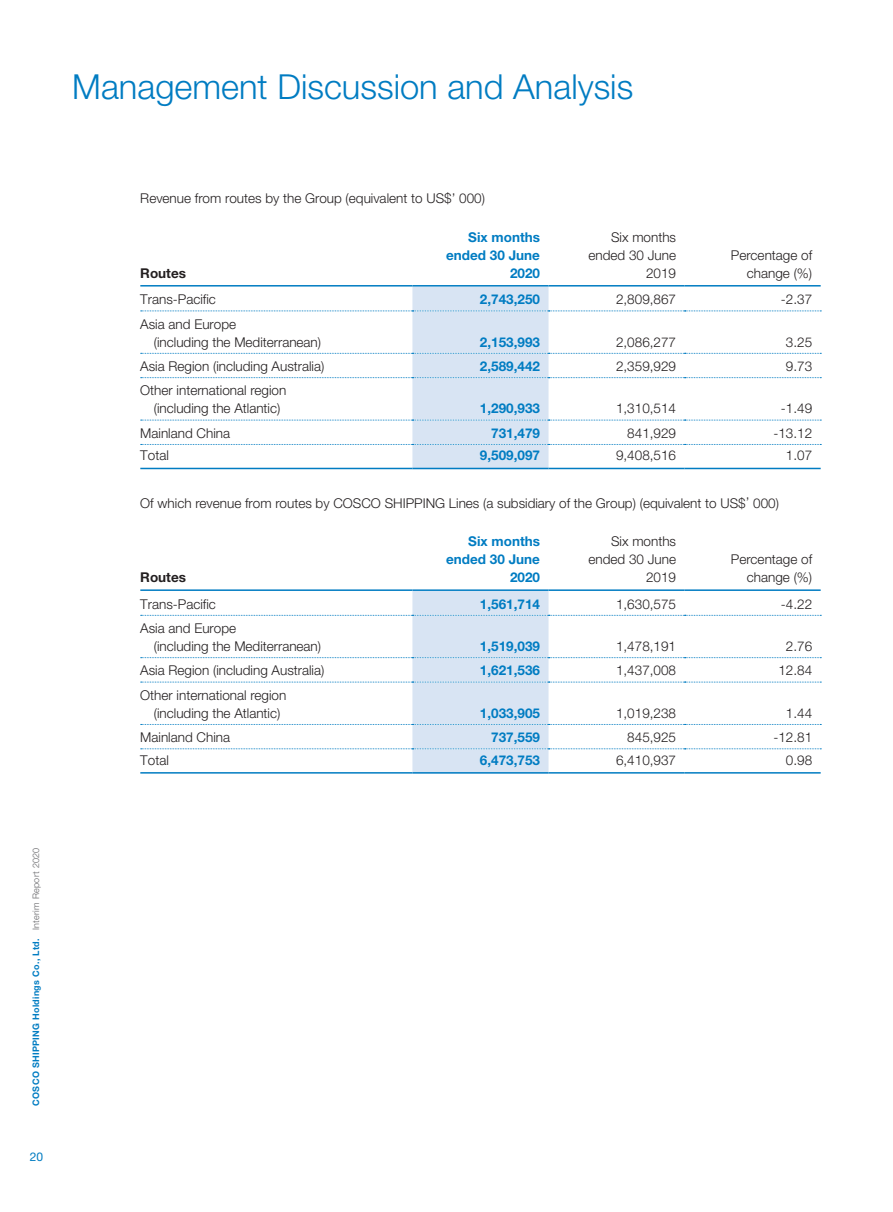
<style>
.page{position:relative;width:893px;height:1212px;background:#fff}
.page>*{position:absolute;margin:0;border:0;box-sizing:border-box;transform-origin:0 0}
.t1{font:300 34.5px "Helvetica Neue LT Std";color:#007cc2}
.t2{font:300 13.5px/18px "Helvetica Neue LT Std";color:#231f20;text-align:right}
.t3{font:700 13.5px/18px "Helvetica Neue LT Std";color:#007cc2;text-align:right}
.t4{font:700 13.5px "Helvetica Neue LT Std";color:#231f20}
.t5{font:12px "Helvetica Neue LT Std";color:#007cc2}
.t6{font:700 9px "Helvetica Neue LT Std";letter-spacing:.03em;color:#007cc2}
.s1{font-weight:300;color:#636366}
</style>
<div class="page">
<svg style="left:141px;top:287px;width:680px;height:181px"></svg>
<hr style="left:140px;top:285px;width:272px;height:2px;background:#007cc2">
<hr style="left:412px;top:285px;width:136px;height:2px;background:#007cc2">
<hr style="left:548px;top:285px;width:137px;height:2px;background:#007cc2">
<hr style="left:685px;top:285px;width:136px;height:2px;background:#007cc2">
<hr style="left:140px;top:468px;width:272px;height:1px;background:#007cc2">
<hr style="left:412px;top:468px;width:136px;height:1px;background:#007cc2">
<hr style="left:548px;top:468px;width:137px;height:1px;background:#007cc2">
<hr style="left:685px;top:468px;width:136px;height:1px;background:#007cc2">
<svg style="left:141px;top:591px;width:680px;height:181px"></svg>
<hr style="left:140px;top:589px;width:272px;height:2px;background:#007cc2">
<hr style="left:412px;top:589px;width:136px;height:2px;background:#007cc2">
<hr style="left:548px;top:589px;width:137px;height:2px;background:#007cc2">
<hr style="left:685px;top:589px;width:136px;height:2px;background:#007cc2">
<hr style="left:140px;top:772px;width:272px;height:1px;background:#007cc2">
<hr style="left:412px;top:772px;width:136px;height:1px;background:#007cc2">
<hr style="left:548px;top:772px;width:137px;height:1px;background:#007cc2">
<hr style="left:685px;top:772px;width:136px;height:1px;background:#007cc2">
<h1 class="t1" style="left:72px;top:65px;width:562px">Management Discussion and Analysis</h1>
<p class="t6" style="left:31px;top:1106px;width:260px;rotate:-90deg">COSCO SHIPPING Holdings Co., Ltd. <span class="s1">Interim Report 2020</span></p>
<p class="t5" style="left:30px;top:1150px;width:15px">20</p>
<p class="t2" style="left:140px;top:189px;width:346px">Revenue from routes by the Group (equivalent to US$’ 000)</p>
<p class="t4" style="left:140px;top:264px;width:47px">Routes</p>
<p class="t3" style="left:446px;top:228px;width:95px">Six months ended 30 June<br>2020</p>
<p class="t2" style="left:589px;top:228px;width:89px">Six months ended 30 June<br>2019</p>
<p class="t2" style="left:731px;top:246px;width:83px">Percentage of change (%)</p>
<p class="t2" style="left:140px;top:290px;width:77px">Trans-Pacific</p>
<p class="t3" style="left:480px;top:290px;width:62px">2,743,250</p>
<p class="t2" style="left:616px;top:290px;width:62px">2,809,867</p>
<p class="t2" style="left:781px;top:290px;width:33px">-2.37</p>
<p class="t2" style="left:154px;top:314px;width:169px;text-align:left;text-indent:-14px">Asia and Europe<br>(including the Mediterranean)</p>
<p class="t3" style="left:480px;top:332px;width:62px">2,153,993</p>
<p class="t2" style="left:616px;top:332px;width:62px">2,086,277</p>
<p class="t2" style="left:786px;top:332px;width:28px">3.25</p>
<p class="t2" style="left:140px;top:357px;width:186px">Asia Region (including Australia)</p>
<p class="t3" style="left:480px;top:357px;width:62px">2,589,442</p>
<p class="t2" style="left:616px;top:357px;width:62px">2,359,929</p>
<p class="t2" style="left:786px;top:357px;width:28px">9.73</p>
<p class="t2" style="left:140px;top:381px;width:148px;text-align:center">Other international region (including the Atlantic)</p>
<p class="t3" style="left:480px;top:399px;width:62px">1,290,933</p>
<p class="t2" style="left:616px;top:399px;width:62px">1,310,514</p>
<p class="t2" style="left:781px;top:399px;width:33px">-1.49</p>
<p class="t2" style="left:140px;top:424px;width:91px">Mainland China</p>
<p class="t3" style="left:491px;top:424px;width:50px">731,479</p>
<p class="t2" style="left:627px;top:424px;width:50px">841,929</p>
<p class="t2" style="left:773px;top:424px;width:40px">-13.12</p>
<p class="t2" style="left:140px;top:446px;width:30px">Total</p>
<p class="t3" style="left:480px;top:446px;width:62px">9,509,097</p>
<p class="t2" style="left:616px;top:446px;width:62px">9,408,516</p>
<p class="t2" style="left:786px;top:446px;width:28px">1.07</p>
<p class="t2" style="left:140px;top:494px;width:640px">Of which revenue from routes by COSCO SHIPPING Lines (a subsidiary of the Group) (equivalent to US$’ 000)</p>
<p class="t4" style="left:140px;top:569px;width:47px">Routes</p>
<p class="t3" style="left:446px;top:532px;width:95px">Six months ended 30 June<br>2020</p>
<p class="t2" style="left:589px;top:532px;width:89px">Six months ended 30 June<br>2019</p>
<p class="t2" style="left:731px;top:550px;width:83px">Percentage of change (%)</p>
<p class="t2" style="left:140px;top:594px;width:77px">Trans-Pacific</p>
<p class="t3" style="left:480px;top:594px;width:62px">1,561,714</p>
<p class="t2" style="left:616px;top:594px;width:62px">1,630,575</p>
<p class="t2" style="left:781px;top:594px;width:33px">-4.22</p>
<p class="t2" style="left:154px;top:619px;width:169px;text-align:left;text-indent:-14px">Asia and Europe<br>(including the Mediterranean)</p>
<p class="t3" style="left:480px;top:637px;width:62px">1,519,039</p>
<p class="t2" style="left:616px;top:637px;width:62px">1,478,191</p>
<p class="t2" style="left:786px;top:637px;width:28px">2.76</p>
<p class="t2" style="left:140px;top:661px;width:186px">Asia Region (including Australia)</p>
<p class="t3" style="left:480px;top:661px;width:62px">1,621,536</p>
<p class="t2" style="left:616px;top:661px;width:62px">1,437,008</p>
<p class="t2" style="left:778px;top:661px;width:35px">12.84</p>
<p class="t2" style="left:140px;top:686px;width:148px;text-align:center">Other international region (including the Atlantic)</p>
<p class="t3" style="left:480px;top:704px;width:62px">1,033,905</p>
<p class="t2" style="left:616px;top:704px;width:62px">1,019,238</p>
<p class="t2" style="left:786px;top:704px;width:28px">1.44</p>
<p class="t2" style="left:140px;top:728px;width:91px">Mainland China</p>
<p class="t3" style="left:491px;top:728px;width:50px">737,559</p>
<p class="t2" style="left:627px;top:728px;width:50px">845,925</p>
<p class="t2" style="left:773px;top:728px;width:40px">-12.81</p>
<p class="t2" style="left:140px;top:751px;width:30px">Total</p>
<p class="t3" style="left:480px;top:751px;width:62px">6,473,753</p>
<p class="t2" style="left:616px;top:751px;width:62px">6,410,937</p>
<p class="t2" style="left:786px;top:751px;width:28px">0.98</p>
</div>
